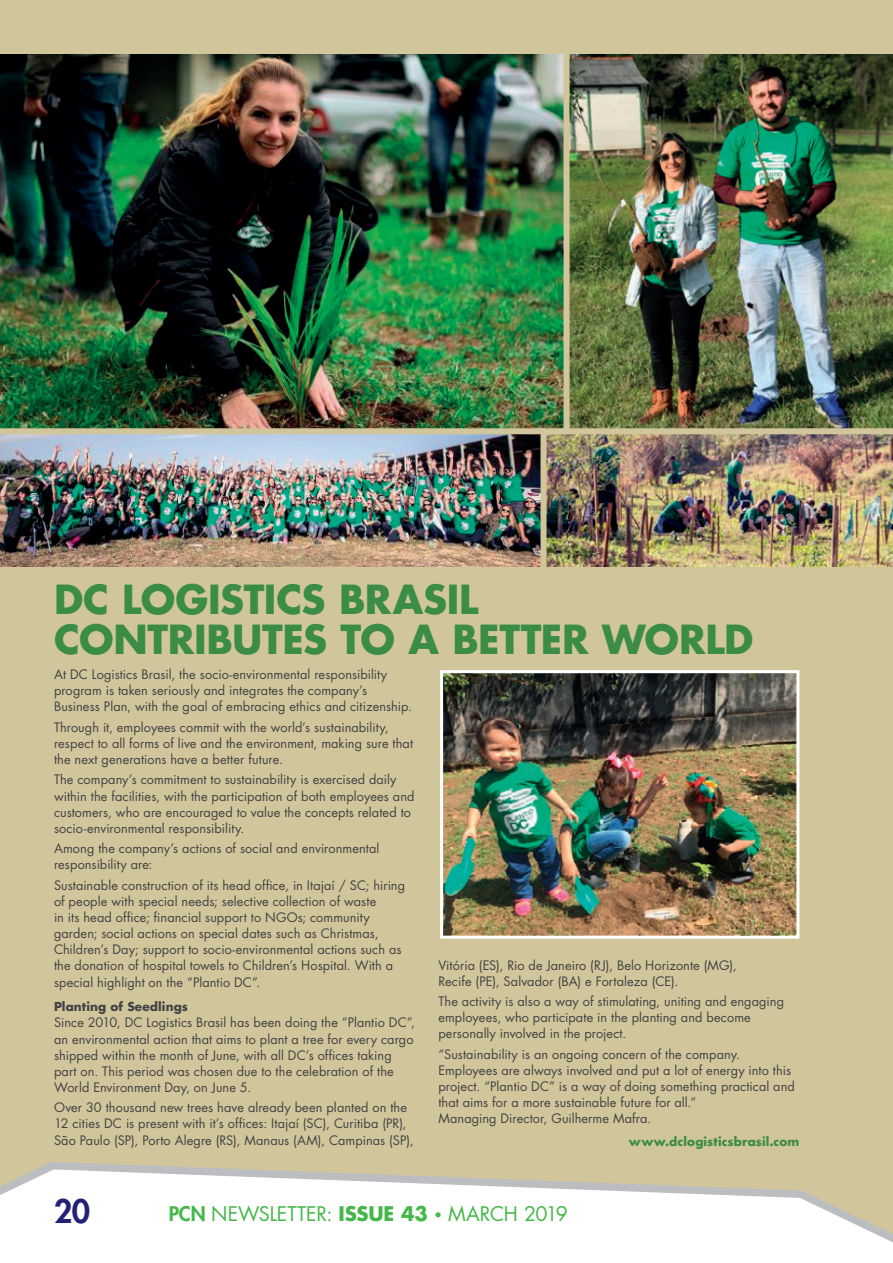
<style>
.page{position:relative;width:893px;height:1263px;background:#fff}
.page>*{position:absolute;margin:0;border:0;box-sizing:border-box;transform-origin:0 0}
.t1{font:700 39px/40.5px "Futura Std";letter-spacing:-.01em;color:#3b8c45}
.t2{font:800 31.65px "Futura Std";color:#242076}
.t3{font:19.65px "Futura Std";letter-spacing:-.01em;color:#45b749}
.t4{font:12.75px/16.2px "Futura Std";letter-spacing:.005em;color:#414243}
.t5{font:700 12px "Futura Std";letter-spacing:.01em;color:#3b8c45}
.t6{font:700 12px "Futura Std";letter-spacing:.01em;color:#414243}
.s1{font-weight:800}
.s2{font-weight:700}
.s3{font-size:13.65px}
</style>
<div class="page">
<div style="left:0;top:0;width:893px;height:1251px;background:#d1c69b"></div>
<img style="left:0;top:54px;width:893px;height:512px">
<img style="left:444px;top:674px;width:351px;height:261px">
<div style="left:440px;top:670px;width:359px;height:269px;border:3px solid #fff"></div>
<svg style="left:0;top:1162px;width:893px;height:89px"></svg>
<div style="left:564px;top:50px;width:6px;height:381px;background:#d1c69b"></div>
<div style="left:540px;top:431px;width:6px;height:148px;background:#d1c69b"></div>
<div style="left:0;top:428px;width:893px;height:6px;background:#d1c69b"></div>
<h1 class="t1" style="left:54px;top:578px;width:701px">DC LOGISTICS BRASIL<br>CONTRIBUTES TO A BETTER WORLD</h1>
<p class="t4" style="left:54px;top:666px;width:360px">At DC Logistics Brasil, the socio-environmental responsibility program is taken seriously and integrates the company’s<br>Business Plan, with the goal of embracing ethics and citizenship.</p>
<p class="t4" style="left:54px;top:719px;width:361px">Through it, employees commit with the world’s sustainability, respect to all forms of live and the environment, making sure that the next generations have a better future.</p>
<p class="t4" style="left:54px;top:772px;width:362px">The company’s commitment to sustainability is exercised daily within the facilities, with the participation of both employees and customers, who are encouraged to value the concepts related to socio-environmental responsibility.</p>
<p class="t4" style="left:54px;top:840px;width:327px">Among the company’s actions of social and environmental responsibility are:</p>
<p class="t4" style="left:54px;top:877px;width:353px">Sustainable construction of its head office, in Itajaí / SC; hiring of people with special needs; selective collection of waste<br>in its head office; financial support to NGOs; community garden; social actions on special dates such as Christmas, Children’s Day; support to socio-environmental actions such as the donation of hospital towels to Children’s Hospital. With a special highlight on the “Plantio DC”.</p>
<p class="t6" style="left:54px;top:999px;width:136px">Planting of Seedlings</p>
<p class="t4" style="left:54px;top:1015px;width:363px">Since 2010, DC Logistics Brasil has been doing the “Plantio DC”, an environmental action that aims to plant a tree for every cargo shipped within the month of June, with all DC’s offices taking part on. This period was chosen due to the celebration of the World Environment Day, on June 5.</p>
<p class="t4" style="left:54px;top:1100px;width:361px">Over 30 thousand new trees have already been planted on the<br>12 cities DC is present with it’s offices: Itajaí (SC), Curitiba (PR),<br>São Paulo (SP), Porto Alegre (RS), Manaus (AM), Campinas (SP),</p>
<p class="t4" style="left:438px;top:957px;width:300px">Vitória (ES), Rio de Janeiro (RJ), Belo Horizonte (MG),<br>Recife (PE), Salvador (BA) e Fortaleza (CE).</p>
<p class="t4" style="left:438px;top:993px;width:347px">The activity is also a way of stimulating, uniting and engaging employees, who participate in the planting and become personally involved in the project.</p>
<p class="t4" style="left:438px;top:1046px;width:358px">“Sustainability is an ongoing concern of the company.<br>Employees are always involved and put a lot of energy into this project. “Plantio DC” is a way of doing something practical and that aims for a more sustainable future for all.”<br>Managing Director, Guilherme Mafra.</p>
<p class="t5" style="left:629px;top:1133px;width:172px">www.dclogisticsbrasil.com</p>
<h2 class="t2" style="left:54px;top:1192px;width:38px">20</h2>
<h3 class="t3" style="left:169px;top:1201px;width:401px"><span class="s1">PCN</span> NEWSLETTER: <span class="s2">ISSUE 43</span> <span class="s3">•</span> MARCH 2019</h3>
</div>
